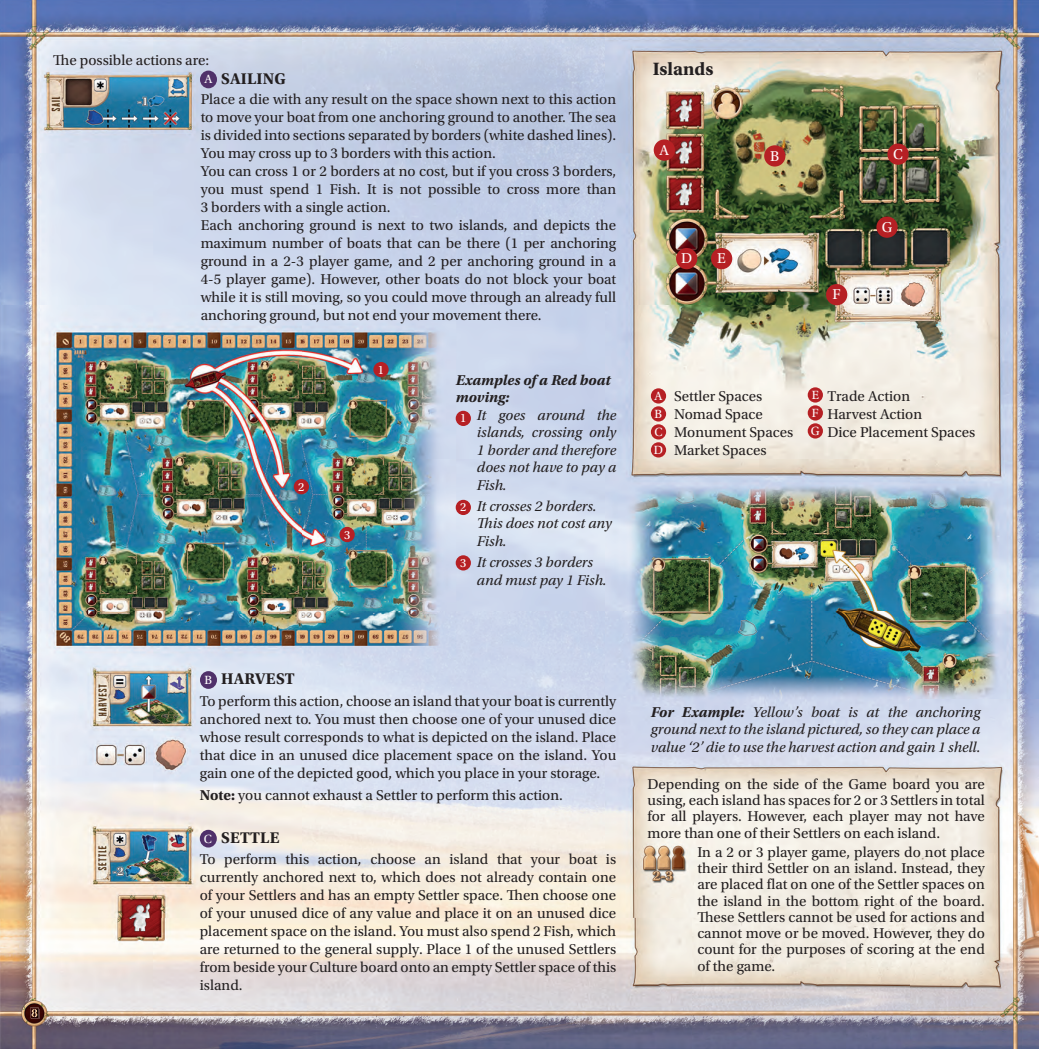
<style>
.page{position:relative;width:1039px;height:1049px;background:#fff}
.page>*{position:absolute;margin:0;border:0;box-sizing:border-box;transform-origin:0 0}
.t1{font:700 18.75px "Utopia Std";color:#231f20}
.t2{font:700 16.25px "Utopia Std";letter-spacing:.01em;color:#231f20}
.t3{font:15px/18px "Utopia Std";color:#231f20}
.t4{font:italic 15px/17.5px "Utopia Std";color:#231f20;text-align:justify}
.t5{font:italic 700 15px/17.5px "Utopia Std";color:#231f20}
.t6{font:15px "Utopia Std";color:#fff}
.t7{font:12.5px/18px "Utopia Std";color:#fff;text-align:justify}
.s1{font-weight:400;font-size:12.5px;color:#fff}
.s2{font-weight:700}
</style>
<div class="page">
<img style="left:0;top:0;width:1038px;height:1049px">
<div style="left:200px;top:671px;width:17px;height:18px;background:#50316a;border-radius:50%"></div>
<div style="left:200px;top:830px;width:17px;height:17px;background:#50316a;border-radius:50%"></div>
<div style="left:200px;top:71px;width:17px;height:17px;background:#50316a;border-radius:50%"></div>
<div style="left:653px;top:139px;width:21px;height:22px;background:#b62024;border-radius:50%"></div>
<div style="left:650px;top:388px;width:16px;height:15px;background:#b62024;border-radius:50%"></div>
<div style="left:455px;top:411px;width:16px;height:15px;background:#b62024;border-radius:50%"></div>
<div style="left:373px;top:362px;width:15px;height:15px;background:#b62024;border-radius:50%"></div>
<div style="left:650px;top:406px;width:16px;height:15px;background:#b62024;border-radius:50%"></div>
<div style="left:455px;top:500px;width:16px;height:15px;background:#b62024;border-radius:50%"></div>
<div style="left:294px;top:479px;width:15px;height:15px;background:#b62024;border-radius:50%"></div>
<div style="left:650px;top:424px;width:16px;height:15px;background:#b62024;border-radius:50%"></div>
<div style="left:455px;top:555px;width:16px;height:15px;background:#b62024;border-radius:50%"></div>
<div style="left:339px;top:527px;width:16px;height:15px;background:#b62024;border-radius:50%"></div>
<div style="left:650px;top:442px;width:16px;height:15px;background:#b62024;border-radius:50%"></div>
<div style="left:807px;top:387px;width:15px;height:16px;background:#b62024;border-radius:50%"></div>
<div style="left:807px;top:405px;width:15px;height:16px;background:#b62024;border-radius:50%"></div>
<div style="left:807px;top:423px;width:15px;height:15px;background:#b62024;border-radius:50%"></div>
<div style="left:764px;top:145px;width:21px;height:22px;background:#b62024;border-radius:50%"></div>
<div style="left:887px;top:144px;width:21px;height:21px;background:#b62024;border-radius:50%"></div>
<div style="left:710px;top:248px;width:22px;height:21px;background:#b62024;border-radius:50%"></div>
<div style="left:825px;top:284px;width:22px;height:21px;background:#b62024;border-radius:50%"></div>
<div style="left:876px;top:216px;width:21px;height:22px;background:#b62024;border-radius:50%"></div>
<div style="left:676px;top:248px;width:21px;height:21px;background:#b62024;border-radius:50%"></div>
<svg style="left:30px;top:1007px;width:9px;height:12px"></svg>
<svg style="left:478px;top:518px;width:14px;height:11px"></svg>
<svg style="left:507px;top:889px;width:15px;height:10px"></svg>
<svg style="left:569px;top:112px;width:15px;height:10px"></svg>
<svg style="left:53px;top:54px;width:16px;height:11px"></svg>
<svg style="left:767px;top:879px;width:8px;height:10px"></svg>
<svg style="left:697px;top:911px;width:16px;height:11px"></svg>
<p class="t3" style="left:69px;top:51px;width:141px">e possible actions are:</p>
<p class="t2" style="left:204px;top:69px;width:82px"><span class="s1">A</span> SAILING</p>
<p class="t3" style="left:201px;top:90px;width:417px">Place a die with any result on the space shown next to this action to move your boat from one anchoring ground to another.</p>
<p class="t3" style="left:201px;top:108px;width:417px;text-indent:384px">e sea is divided into sections separated by borders (white dashed lines).<br>You may cross up to 3 borders with this action.<br>You can cross 1 or 2 borders at no cost, but if you cross 3 borders, you must spend 1 Fish. It is not possible to cross more than 3 borders with a single action.<br>Each anchoring ground is next to two islands, and depicts the maximum number of boats that can be there (1 per anchoring ground in a 2-3 player game, and 2 per anchoring ground in a 4-5 player game). However, other boats do not block your boat while it is still moving, so you could move through an already full anchoring ground, but not end your movement there.</p>
<p class="t7" style="left:378px;top:361px;width:8px">1</p>
<p class="t7" style="left:298px;top:478px;width:8px">2</p>
<p class="t7" style="left:344px;top:526px;width:8px">3</p>
<p class="t5" style="left:455px;top:371px;width:156px">Examples of a Red boat moving:</p>
<p class="t4" style="left:477px;top:406px;width:141px">It goes around the islands, crossing only 1 border and therefore does not have to pay a Fish.</p>
<p class="t4" style="left:477px;top:498px;width:121px">It crosses 2 borders.</p>
<p class="t4" style="left:492px;top:515px;width:121px">is does not cost any</p>
<p class="t4" style="left:477px;top:533px;width:31px">Fish.</p>
<p class="t4" style="left:477px;top:554px;width:131px">It crosses 3 borders and must pay 1 Fish.</p>
<p class="t7" style="left:460px;top:409px;width:8px">1</p>
<p class="t7" style="left:460px;top:498px;width:8px">2</p>
<p class="t7" style="left:460px;top:554px;width:8px">3</p>
<p class="t1" style="left:652px;top:58px;width:62px">Islands</p>
<p class="t6" style="left:659px;top:142px;width:11px">A</p>
<p class="t6" style="left:681px;top:250px;width:13px">D</p>
<p class="t6" style="left:717px;top:250px;width:10px">E</p>
<p class="t6" style="left:770px;top:148px;width:11px">B</p>
<p class="t6" style="left:892px;top:146px;width:11px">C</p>
<p class="t6" style="left:832px;top:286px;width:10px">F</p>
<p class="t6" style="left:881px;top:219px;width:12px">G</p>
<p class="t7" style="left:654px;top:387px;width:9px">A</p>
<p class="t7" style="left:654px;top:405px;width:9px">B</p>
<p class="t7" style="left:654px;top:423px;width:10px">C</p>
<p class="t7" style="left:653px;top:441px;width:11px">D</p>
<p class="t3" style="left:674px;top:387px;width:121px">Settler Spaces<br>Nomad Space<br>Monument Spaces<br>Market Spaces</p>
<p class="t3" style="left:827px;top:387px;width:149px">Trade Action<br>Harvest Action<br>Dice Placement Spaces</p>
<p class="t7" style="left:810px;top:386px;width:10px">E F G</p>
<p class="t7" style="left:204px;top:671px;width:9px">B</p>
<p class="t2" style="left:221px;top:669px;width:75px">HARVEST</p>
<p class="t3" style="left:200px;top:693px;width:418px;text-align:justify">To perform this action, choose an island that your boat is currently anchored next to. You must then choose one of your unused dice whose result corresponds to what is depicted on the island. Place that dice in an unused dice placement space on the island. You gain one of the depicted good, which you place in your storage.</p>
<p class="t3" style="left:200px;top:786px;width:364px"><span class="s2">Note:</span> you cannot exhaust a Settler to perform this action.</p>
<p class="t7" style="left:204px;top:830px;width:10px">C</p>
<p class="t2" style="left:221px;top:828px;width:60px">SETTLE</p>
<p class="t3" style="left:200px;top:850px;width:418px;text-align:justify">To perform this action, choose an island that your boat is currently anchored next to, which does not already contain one of your Settlers and has an empty Settler space.</p>
<p class="t3" style="left:200px;top:886px;width:418px;text-align:justify;text-indent:323px">en choose one of your unused dice of any value and place it on an unused dice placement space on the island. You must also spend 2 Fish, which are returned to the general supply. Place 1 of the unused Settlers from beside your Culture board onto an empty Settler space of this island.</p>
<p class="t4" style="left:650px;top:703px;width:331px"><span class="s2">For Example:</span> Yellow’s boat is at the anchoring ground next to the island pictured, so they can place a value ‘2’ die to use the harvest action and gain 1 shell.</p>
<p class="t3" style="left:647px;top:776px;width:339px;line-height:16.2px;text-align:justify">Depending on the side of the Game board you are using, each island has spaces for 2 or 3 Settlers in total for all players. However, each player may not have more than one of their Settlers on each island.</p>
<p class="t3" style="left:697px;top:843px;width:289px">In a 2 or 3 player game, players do not place</p>
<p class="t3" style="left:697px;top:859px;width:289px">their third Settler on an island. Instead, they</p>
<p class="t3" style="left:697px;top:876px;width:289px">are placed at on one of the Settler spaces on</p>
<p class="t3" style="left:697px;top:892px;width:289px">the island in the bottom right of the board.</p>
<p class="t3" style="left:713px;top:908px;width:273px">ese Settlers cannot be used for actions and</p>
<p class="t3" style="left:697px;top:924px;width:289px">cannot move or be moved. However, they do</p>
<p class="t3" style="left:697px;top:941px;width:289px">count for the purposes of scoring at the end</p>
<p class="t3" style="left:697px;top:957px;width:79px">of the game.</p>
</div>
